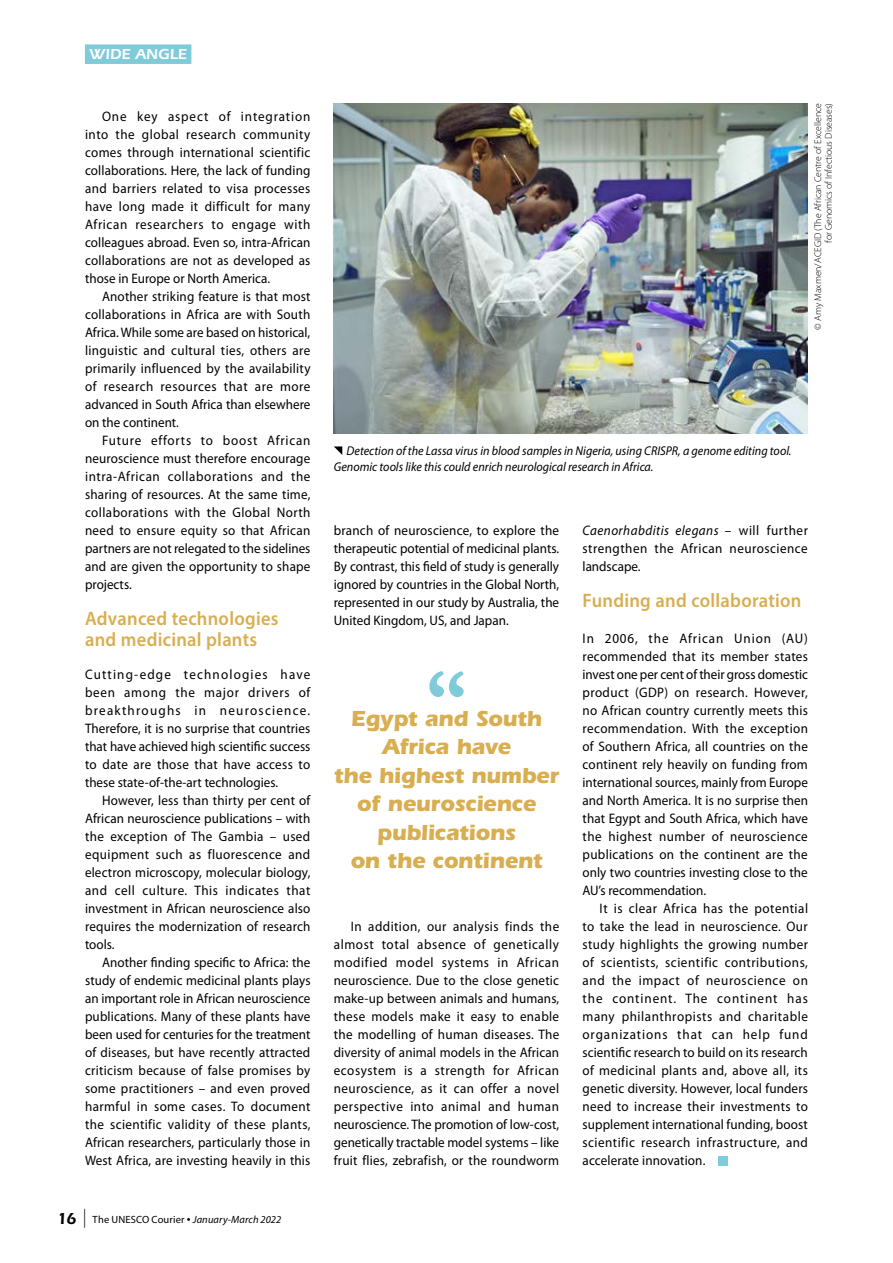
<style>
.page{position:relative;width:893px;height:1263px;background:#fff}
.page>*{position:absolute;margin:0;border:0;box-sizing:border-box;transform-origin:0 0}
.t1{font:700 22.5px/28.5px "ITC Eras Std";letter-spacing:-.015em;color:#d8ae51;text-align:center}
.t2{font:600 19.5px/21px "Myriad Pro";letter-spacing:.015em;color:#d8ae51;scale:.95 1}
.t3{font:600 15px "ITC Eras Std";letter-spacing:.01em;color:#fff}
.t4{font:13.8px/18px "Myriad Pro";letter-spacing:.005em;color:#000;text-align:justify;scale:.95 1}
.t5{font:italic 12.75px/16.5px "Myriad Pro";color:#000;scale:.95 1}
.t6{font:italic 10.5px "Myriad Pro";letter-spacing:.01em;color:#000}
.t7{font:300 9.75px/10.5px "Myriad Pro";color:#000;text-align:right}
.s1{font-family:"ITC Eras Std";font-weight:600;font-style:normal;font-size:16.5px}
.s2{font-style:normal;font-size:18.9px}
.s3{font-style:normal}
.s4{font-style:normal;font-size:13.5px}
.s5{font-style:italic}
</style>
<div class="page">
<img style="left:334px;top:104px;width:474px;height:330px">
<div style="left:85px;top:44px;width:106px;height:20px;background:#80cbda"></div>
<div style="left:719px;top:1156px;width:9px;height:9px;background:#80cbda"></div>
<svg style="left:334px;top:446px;width:8px;height:9px"></svg>
<svg style="left:429px;top:671px;width:35px;height:26px"></svg>
<p class="t3" style="left:89px;top:46px;width:99px">WIDE ANGLE</p>
<p class="t4" style="left:85px;top:107px;width:239px;text-indent:17px">One key aspect of integration into the global research community comes through international scientific collaborations. Here, the lack of funding and barriers related to visa processes have long made it difficult for many African researchers to engage with colleagues abroad. Even so, intra-African collaborations are not as developed as those in Europe or North America.</p>
<p class="t4" style="left:85px;top:287px;width:239px;text-indent:17px">Another striking feature is that most collaborations in Africa are with South Africa. While some are based on historical, linguistic and cultural ties, others are primarily influenced by the availability of research resources that are more advanced in South Africa than elsewhere on the continent.</p>
<p class="t4" style="left:85px;top:431px;width:239px;text-indent:17px">Future efforts to boost African neuroscience must therefore encourage intra-African collaborations and the sharing of resources. At the same time, collaborations with the Global North need to ensure equity so that African partners are not relegated to the sidelines and are given the opportunity to shape projects.</p>
<h2 class="t2" style="left:85px;top:608px;width:205px">Advanced technologies and medicinal plants</h2>
<p class="t4" style="left:85px;top:665px;width:239px">Cutting-edge technologies have been among the major drivers of breakthroughs in neuroscience.<br>Therefore, it is no surprise that countries that have achieved high scientific success to date are those that have access to these state-of-the-art technologies.</p>
<p class="t4" style="left:85px;top:791px;width:239px;text-indent:17px">However, less than thirty per cent of African neuroscience publications – with the exception of The Gambia – used equipment such as fluorescence and electron microscopy, molecular biology, and cell culture. This indicates that investment in African neuroscience also requires the modernization of research tools.</p>
<p class="t4" style="left:85px;top:953px;width:239px;text-indent:17px">Another finding specific to Africa: the study of endemic medicinal plants plays an important role in African neuroscience publications. Many of these plants have been used for centuries for the treatment of diseases, but have recently attracted criticism because of false promises by some practitioners – and even proved harmful in some cases. To document the scientific validity of these plants, African researchers, particularly those in West Africa, are investing heavily in this</p>
<p class="t6" style="left:57px;top:1212px;width:225px"><span class="s1">16</span> <span class="s2">|</span> <span class="s3">The UNESCO Courier</span> <span class="s4">•</span> January-March 2022</p>
<p class="t7" style="left:813px;top:329px;width:228px;rotate:-90deg">© Amy Maxmen/ACEGID (The African Centre of Excellence for Genomics of Infectious Diseases)</p>
<p class="t5" style="left:334px;top:442px;width:483px;text-indent:13px">Detection of the Lassa virus in blood samples in Nigeria, using CRISPR, a genome editing tool.<br>Genomic tools like this could enrich neurological research in Africa.</p>
<p class="t4" style="left:334px;top:521px;width:239px">branch of neuroscience, to explore the therapeutic potential of medicinal plants.<br>By contrast, this field of study is generally ignored by countries in the Global North, represented in our study by Australia, the United Kingdom, US, and Japan.</p>
<h1 class="t1" style="left:334px;top:704px;width:227px">Egypt and South<br>Africa have<br>the highest number of neuroscience publications<br>on the continent</h1>
<p class="t4" style="left:334px;top:917px;width:239px;text-indent:17px">In addition, our analysis finds the almost total absence of genetically modified model systems in African neuroscience. Due to the close genetic make-up between animals and humans, these models make it easy to enable the modelling of human diseases. The diversity of animal models in the African ecosystem is a strength for African neuroscience, as it can offer a novel perspective into animal and human neuroscience. The promotion of low-cost, genetically tractable model systems – like fruit flies, zebrafish, or the roundworm</p>
<p class="t4" style="left:583px;top:521px;width:239px"><span class="s5">Caenorhabditis elegans</span> – will further strengthen the African neuroscience landscape.</p>
<h2 class="t2" style="left:583px;top:590px;width:232px">Funding and collaboration</h2>
<p class="t4" style="left:583px;top:629px;width:239px">In 2006, the African Union (AU) recommended that its member states invest one per cent of their gross domestic product (GDP) on research. However, no African country currently meets this recommendation. With the exception of Southern Africa, all countries on the continent rely heavily on funding from international sources, mainly from Europe and North America. It is no surprise then that Egypt and South Africa, which have the highest number of neuroscience publications on the continent are the only two countries investing close to the AU’s recommendation.</p>
<p class="t4" style="left:583px;top:899px;width:239px;text-indent:17px">It is clear Africa has the potential to take the lead in neuroscience. Our study highlights the growing number of scientists, scientific contributions, and the impact of neuroscience on the continent. The continent has many philanthropists and charitable organizations that can help fund scientific research to build on its research of medicinal plants and, above all, its genetic diversity. However, local funders need to increase their investments to supplement international funding, boost scientific research infrastructure, and accelerate innovation.</p>
</div>
